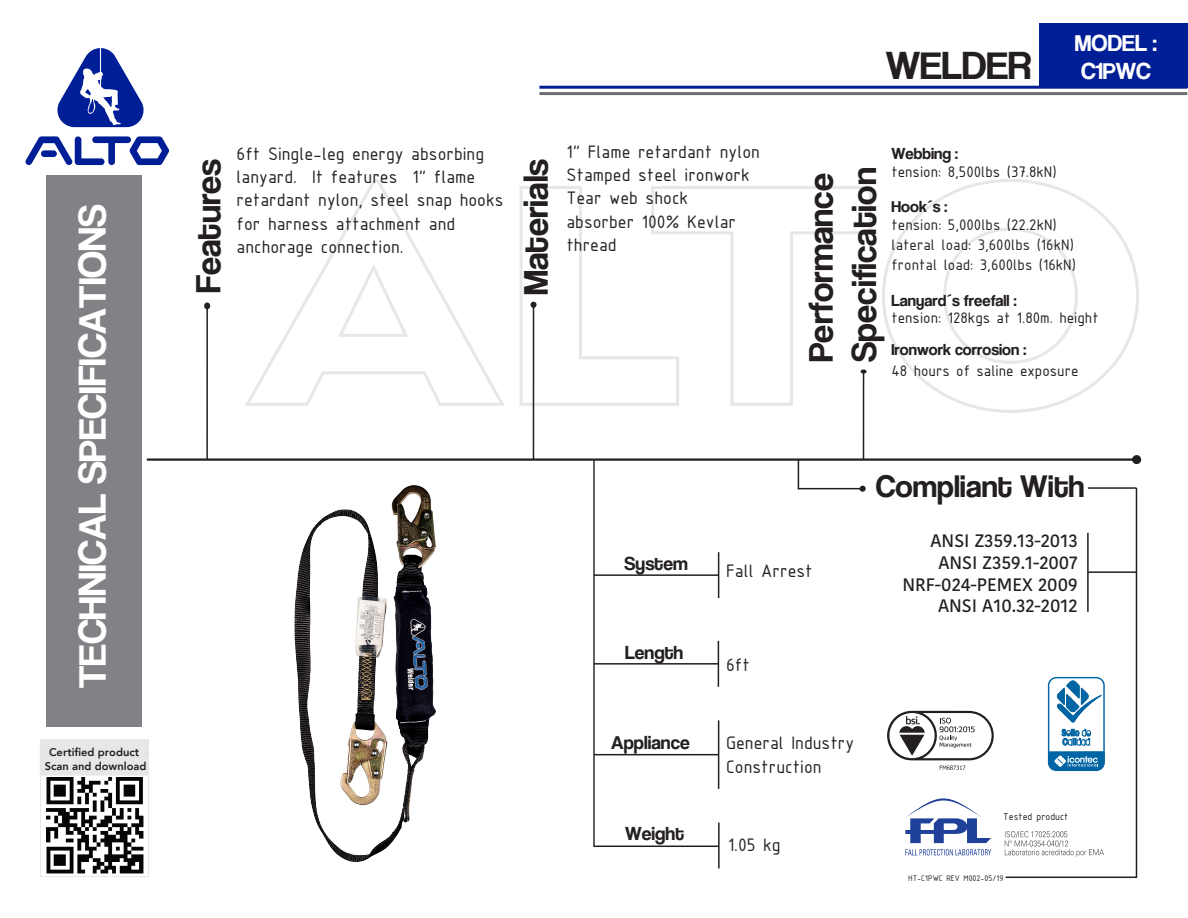
<style>
.page{position:relative;width:1188px;height:918px;background:#fff}
.page>*{position:absolute;margin:0;border:0;box-sizing:border-box;transform-origin:0 0}
.t1{font:40.5px "Coolvetica Rg";color:#231f20}
.t2{font:40.35px "Coolvetica Rg";color:#fff}
.t3{font:36px/43.2px "Coolvetica Rg";color:#231f20}
.t4{font:32.25px "Coolvetica Rg";color:#231f20}
.t5{font:24px/28.8px "Coolvetica Rg";color:#fff}
.t6{font:19.5px/23.4px "ISOCPEUR";color:#231f20}
.t7{font:19.5px "Coolvetica Rg";color:#231f20}
.t8{font:500 18px/21.6px "Kohinoor Bangla";color:#231f20;text-align:right}
.t9{font:16.5px/19.8px "ISOCPEUR";color:#231f20}
.t10{font:16.5px "Coolvetica Rg";color:#231f20}
.t11{font:800 11.1px/14.1px "Avenir";color:#231f20;text-align:center}
.t12{font:10.8px "ISOCPEUR";color:#231f20}
.t13{font:8.85px "ISOCPEUR";color:#231f20}
</style>
<div class="page">
<div style="left:1040px;top:23px;width:148px;height:65px;background:#001f96"></div>
<svg style="left:26px;top:136px;width:143px;height:29px"></svg>
<svg style="left:57px;top:48px;width:87px;height:79px"></svg>
<svg style="left:304px;top:179px;width:835px;height:123px"></svg>
<hr style="left:593px;top:460px;width:2px;height:386px;background:#231f20">
<hr style="left:718px;top:552px;width:1px;height:46px;background:#231f20">
<hr style="left:594px;top:574px;width:125px;height:2px;background:#231f20">
<hr style="left:594px;top:663px;width:124px;height:2px;background:#231f20">
<hr style="left:594px;top:754px;width:125px;height:1px;background:#231f20">
<hr style="left:593px;top:846px;width:126px;height:1px;background:#231f20">
<hr style="left:718px;top:641px;width:1px;height:46px;background:#231f20">
<hr style="left:718px;top:720px;width:1px;height:69px;background:#231f20">
<hr style="left:718px;top:823px;width:2px;height:45px;background:#231f20">
<svg style="left:147px;top:302px;width:994px;height:190px"></svg>
<svg style="left:1004px;top:487px;width:134px;height:391px"></svg>
<hr style="left:539px;top:86px;width:648px;height:3px;background:#001f96">
<hr style="left:539px;top:92px;width:648px;height:3px;background:#6c6d70">
<hr style="left:1087px;top:533px;width:2px;height:79px;background:#231f20">
<hr style="left:1088px;top:571px;width:48px;height:2px;background:#231f20">
<svg style="left:905px;top:849px;width:86px;height:7px"></svg>
<svg style="left:905px;top:798px;width:86px;height:45px"></svg>
<svg style="left:1005px;top:831px;width:99px;height:26px"></svg>
<svg style="left:1057px;top:681px;width:44px;height:41px"></svg>
<svg style="left:1062px;top:729px;width:29px;height:16px"></svg>
<svg style="left:1049px;top:752px;width:55px;height:18px"></svg>
<div style="left:1048px;top:677px;width:57px;height:94px;border:1px solid #0065a4;border-radius:8px"></div>
<svg style="left:887px;top:711px;width:107px;height:59px"></svg>
<div style="left:47px;top:176px;width:95px;height:551px;background:#808285"></div>
<div style="left:40px;top:740px;width:109px;height:137px;border:1px solid #e6e7e9"></div>
<div style="left:40px;top:740px;width:109px;height:35px;background:#e6e7e9"></div>
<img style="left:46px;top:777px;width:97px;height:97px">
<img style="left:225px;top:471px;width:280px;height:392px">
<h2 class="t2" style="left:69px;top:688px;width:485px;rotate:-90deg">TECHNICAL SPECIFICATIONS</h2>
<p class="t11" style="left:45px;top:745px;width:103px">Certified product<br>Scan and download</p>
<h1 class="t1" style="left:886px;top:41px;width:147px">WELDER</h1>
<p class="t5" style="left:1075px;top:28px;width:84px">MODEL :<br>C1PWC</p>
<p class="t6" style="left:566px;top:139px;width:195px">1" Flame retardant nylon<br>Stamped steel ironwork<br>Tear web shock absorber 100% Kevlar thread</p>
<p class="t6" style="left:237px;top:141px;width:269px">6ft Single-leg energy absorbing lanyard. It features 1" flame retardant nylon, steel snap hooks for harness attachment and anchorage connection.</p>
<p class="t10" style="left:891px;top:144px;width:68px">Webbing :</p>
<p class="t10" style="left:892px;top:196px;width:57px">Hook´s :</p>
<h3 class="t3" style="left:187px;top:293px;width:136px;rotate:-90deg">Features</h3>
<h3 class="t3" style="left:514px;top:295px;width:138px;rotate:-90deg">Materials</h3>
<h3 class="t3" style="left:799px;top:362px;width:196px;rotate:-90deg">Performance<br>Specification</h3>
<p class="t9" style="left:891px;top:161px;width:167px">tension: 8,500lbs (37.8kN)</p>
<p class="t9" style="left:892px;top:215px;width:186px">tension: 5,000lbs (22.2kN) lateral load: 3,600lbs (16kN) frontal load: 3,600lbs (16kN)</p>
<p class="t10" style="left:892px;top:291px;width:126px">Lanyard´s freefall :</p>
<p class="t10" style="left:892px;top:340px;width:136px">Ironwork corrosion :</p>
<p class="t9" style="left:891px;top:307px;width:209px">tension: 128kgs at 1.80m. height</p>
<p class="t9" style="left:891px;top:360px;width:189px">48 hours of saline exposure</p>
<p class="t7" style="left:625px;top:552px;width:65px">System</p>
<p class="t7" style="left:625px;top:641px;width:60px">Length</p>
<p class="t7" style="left:611px;top:731px;width:80px">Appliance</p>
<p class="t7" style="left:625px;top:822px;width:61px">Weight</p>
<p class="t6" style="left:726px;top:559px;width:88px">Fall Arrest</p>
<p class="t6" style="left:726px;top:652px;width:25px">6ft</p>
<h3 class="t4" style="left:876px;top:467px;width:210px">Compliant With</h3>
<p class="t8" style="left:902px;top:530px;width:177px">ANSI Z359.13-2013<br>ANSI Z359.1-2007<br>NRF-024-PEMEX 2009<br>ANSI A10.32-2012</p>
<p class="t6" style="left:726px;top:731px;width:130px">General Industry<br>Construction</p>
<p class="t6" style="left:728px;top:832px;width:54px">1.05 kg</p>
<p class="t12" style="left:1003px;top:809px;width:67px">Tested product</p>
<p class="t13" style="left:908px;top:872px;width:97px">HT-C1PWC REV M002-05/19</p>
</div>
